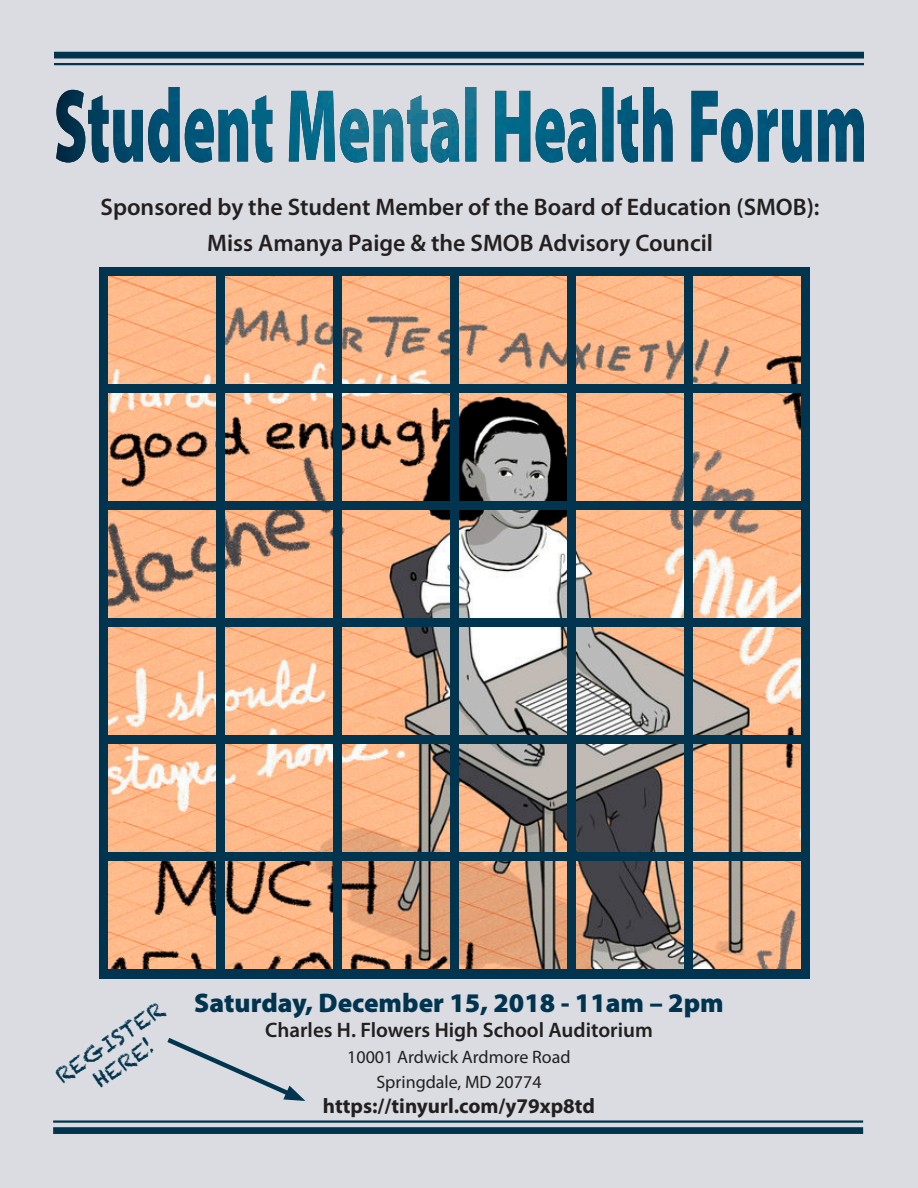
<style>
.page{position:relative;width:918px;height:1188px;background:#dadce2}
.page>*{position:absolute;margin:0;border:0;box-sizing:border-box;transform-origin:0 0}
.t1{font:900 27px "Myriad Pro";color:#01344e}
.t2{font:600 24px "Myriad Pro";color:#231f20}
.t3{font:600 21px "Myriad Pro";color:#231f20}
.t4{font:700 21px "Myriad Pro";color:#231f20}
.t5{font:21px "Chalkduster";color:#01344e}
.t6{font:18px "Myriad Pro";color:#231f20}
</style>
<div class="page">
<div style="left:99px;top:267px;width:711px;height:711px;background:#01344e"></div>
<img style="left:108px;top:276px;width:693px;height:693px">
<img style="left:56px;top:87px;width:808px;height:76px">
<div style="left:54px;top:52px;width:810px;height:6px;background:#01344e"></div>
<hr style="left:54px;top:63px;width:810px;height:2px;background:#01344e">
<hr style="left:53px;top:1120px;width:810px;height:3px;background:#01344e">
<div style="left:53px;top:1127px;width:810px;height:7px;background:#01344e"></div>
<svg style="left:167px;top:1038px;width:138px;height:63px"></svg>
<p class="t2" style="left:101px;top:194px;width:721px">Sponsored by the Student Member of the Board of Education (SMOB):</p>
<p class="t2" style="left:207px;top:230px;width:508px">Miss Amanya Paige &amp; the SMOB Advisory Council</p>
<p class="t5" style="left:51px;top:1068px;width:128px;rotate:-34deg">REGISTER</p>
<p class="t5" style="left:89px;top:1072px;width:70px;rotate:-34deg">HERE!</p>
<p class="t1" style="left:194px;top:987px;width:531px">Saturday, December 15, 2018 - 11am – 2pm</p>
<p class="t3" style="left:265px;top:1019px;width:389px">Charles H. Flowers High School Auditorium</p>
<p class="t6" style="left:347px;top:1047px;width:225px">10001 Ardwick Ardmore Road</p>
<p class="t6" style="left:376px;top:1072px;width:167px">Springdale, MD 20774</p>
<p class="t4" style="left:323px;top:1095px;width:274px">https://tinyurl.com/y79xp8td</p>
</div>
